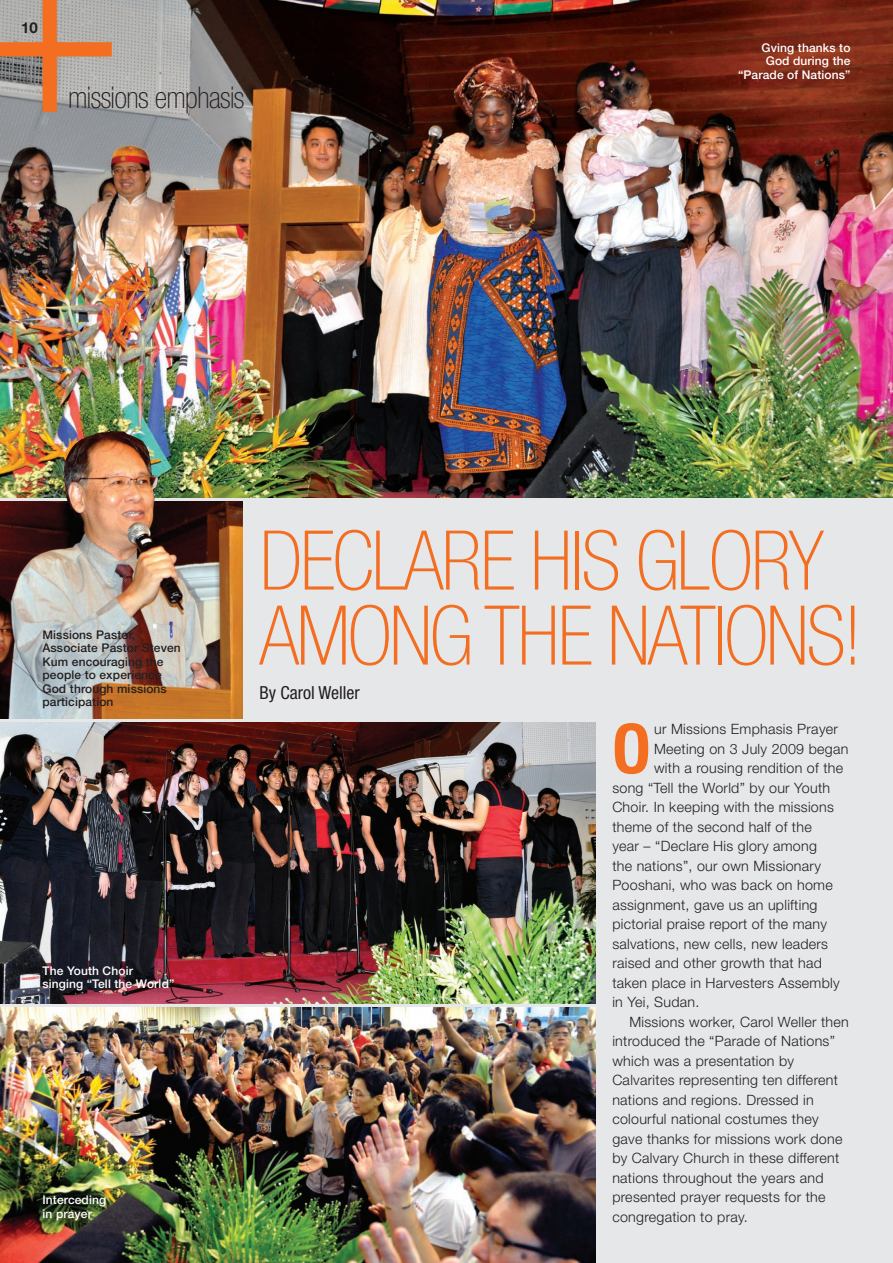
<style>
.page{position:relative;width:893px;height:1263px;background:#e6e7e9}
.page>*{position:absolute;margin:0;border:0;box-sizing:border-box;transform-origin:0 0}
.t1{font:100 condensed 82.5px/75px "Helvetica Neue";letter-spacing:-.03em;color:#f36e21}
.t2{font:700 condensed 68.85px "Helvetica Neue";color:#f36e21}
.t3{font:100 condensed 30px "Helvetica Neue";letter-spacing:-.02em;color:#231f20}
.t4{font:condensed 18px "Helvetica Neue";color:#231f20}
.t5{font:700 15px "Helvetica Neue";color:#231f20}
.t6{font:300 14.25px "Helvetica Neue";letter-spacing:.02em;color:#231f20}
.t7{font:500 12px/13.5px "Helvetica Neue";letter-spacing:.01em;color:#231f20}
.t8{font:500 12px/13.5px "Helvetica Neue";letter-spacing:.01em;color:#fff}
</style>
<div class="page">
<img style="left:0;top:723px;width:595px;height:280px">
<img style="left:0;top:1008px;width:595px;height:255px">
<img style="left:0;top:0;width:893px;height:497px">
<img style="left:0;top:502px;width:242px;height:217px">
<svg style="left:0;top:0;width:112px;height:112px"></svg>
<img style="left:63px;top:430px;width:96px;height:97px">
<p class="t5" style="left:21px;top:18px;width:18px">10</p>
<h3 class="t3" style="left:68px;top:81px;width:178px">missions emphasis</h3>
<p class="t8" style="left:738px;top:41px;width:114px;text-align:right">Gving thanks to<br>God during the “Parade of Nations”</p>
<p class="t7" style="left:43px;top:628px;width:140px">Missions Pastor,<br>Associate Pastor Steven<br>Kum encouraging the people to experience<br>God through missions participation</p>
<p class="t8" style="left:43px;top:963px;width:133px">The Youth Choir singing “Tell the World”</p>
<p class="t8" style="left:43px;top:1193px;width:65px">Interceding in prayer</p>
<h1 class="t1" style="left:259px;top:522px;width:604px">DECLARE HIS GLORY<br>AMONG THE NATIONS!</h1>
<p class="t4" style="left:259px;top:682px;width:102px">By Carol Weller</p>
<h2 class="t2" style="left:612px;top:707px;width:40px">O</h2>
<p class="t6" style="left:654px;top:720px;width:185px">ur Missions Emphasis Prayer</p>
<p class="t6" style="left:654px;top:740px;width:196px">Meeting on 3 July 2009 began</p>
<p class="t6" style="left:654px;top:759px;width:191px">with a rousing rendition of the</p>
<p class="t6" style="left:612px;top:779px;width:219px">song “Tell the World” by our Youth</p>
<p class="t6" style="left:612px;top:798px;width:223px">Choir. In keeping with the missions</p>
<p class="t6" style="left:612px;top:818px;width:201px">theme of the second half of the</p>
<p class="t6" style="left:612px;top:837px;width:206px">year – “Declare His glory among</p>
<p class="t6" style="left:612px;top:857px;width:210px">the nations”, our own Missionary</p>
<p class="t6" style="left:612px;top:876px;width:222px">Pooshani, who was back on home</p>
<p class="t6" style="left:612px;top:896px;width:207px">assignment, gave us an uplifting</p>
<p class="t6" style="left:612px;top:915px;width:216px">pictorial praise report of the many</p>
<p class="t6" style="left:612px;top:935px;width:217px">salvations, new cells, new leaders</p>
<p class="t6" style="left:612px;top:954px;width:211px">raised and other growth that had</p>
<p class="t6" style="left:612px;top:974px;width:229px">taken place in Harvesters Assembly</p>
<p class="t6" style="left:612px;top:993px;width:89px">in Yei, Sudan.</p>
<p class="t6" style="left:629px;top:1013px;width:221px">Missions worker, Carol Weller then</p>
<p class="t6" style="left:612px;top:1032px;width:224px">introduced the “Parade of Nations”</p>
<p class="t6" style="left:612px;top:1052px;width:183px">which was a presentation by</p>
<p class="t6" style="left:612px;top:1071px;width:227px">Calvarites representing ten different</p>
<p class="t6" style="left:612px;top:1091px;width:203px">nations and regions. Dressed in</p>
<p class="t6" style="left:612px;top:1110px;width:208px">colourful national costumes they</p>
<p class="t6" style="left:612px;top:1130px;width:232px">gave thanks for missions work done</p>
<p class="t6" style="left:612px;top:1149px;width:228px">by Calvary Church in these different</p>
<p class="t6" style="left:612px;top:1169px;width:213px">nations throughout the years and</p>
<p class="t6" style="left:612px;top:1188px;width:215px">presented prayer requests for the</p>
<p class="t6" style="left:612px;top:1208px;width:137px">congregation to pray.</p>
</div>
